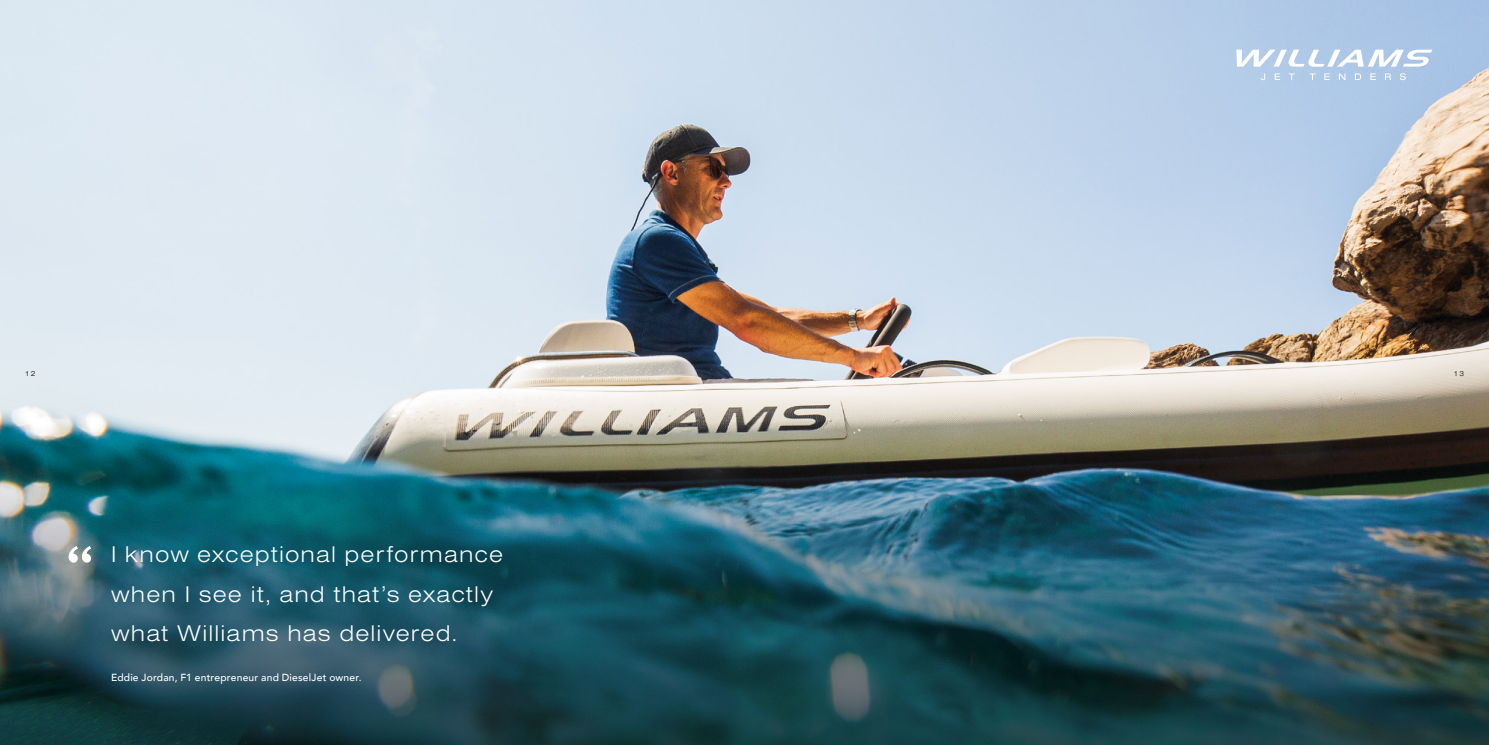
<style>
.page{position:relative;width:1489px;height:745px;background:#fff}
.page>*{position:absolute;margin:0;border:0;box-sizing:border-box;transform-origin:0 0}
.t1{font:300 23.5px/39.6px "Nimbus San Ext";letter-spacing:.045em;color:#fff}
.t2{font:500 10.25px "Avenir";letter-spacing:.02em;color:#fff}
.t3{font:300 7.5px "Nimbus San Ext";color:#000}
</style>
<div class="page">
<img style="left:0;top:0;width:1488px;height:744px">
<svg style="left:1236px;top:50px;width:197px;height:17px"></svg>
<svg style="left:1260px;top:73px;width:5px;height:7px"></svg>
<svg style="left:1274px;top:73px;width:5px;height:7px"></svg>
<svg style="left:1288px;top:73px;width:6px;height:7px"></svg>
<svg style="left:1309px;top:73px;width:6px;height:7px"></svg>
<svg style="left:1324px;top:73px;width:5px;height:7px"></svg>
<svg style="left:1338px;top:73px;width:7px;height:7px"></svg>
<svg style="left:1354px;top:73px;width:6px;height:7px"></svg>
<svg style="left:1370px;top:73px;width:5px;height:7px"></svg>
<svg style="left:1384px;top:73px;width:6px;height:7px"></svg>
<svg style="left:1399px;top:73px;width:6px;height:7px"></svg>
<svg style="left:69px;top:545px;width:22px;height:17px"></svg>
<p class="t3" style="left:25px;top:368px;width:12px">12</p>
<p class="t3" style="left:1453px;top:368px;width:12px">13</p>
<p class="t1" style="left:111px;top:533px;width:394px">I know exceptional performance when I see it, and that’s exactly what Williams has delivered.</p>
<p class="t2" style="left:111px;top:668px;width:252px">Eddie Jordan, F1 entrepreneur and DieselJet owner.</p>
</div>
